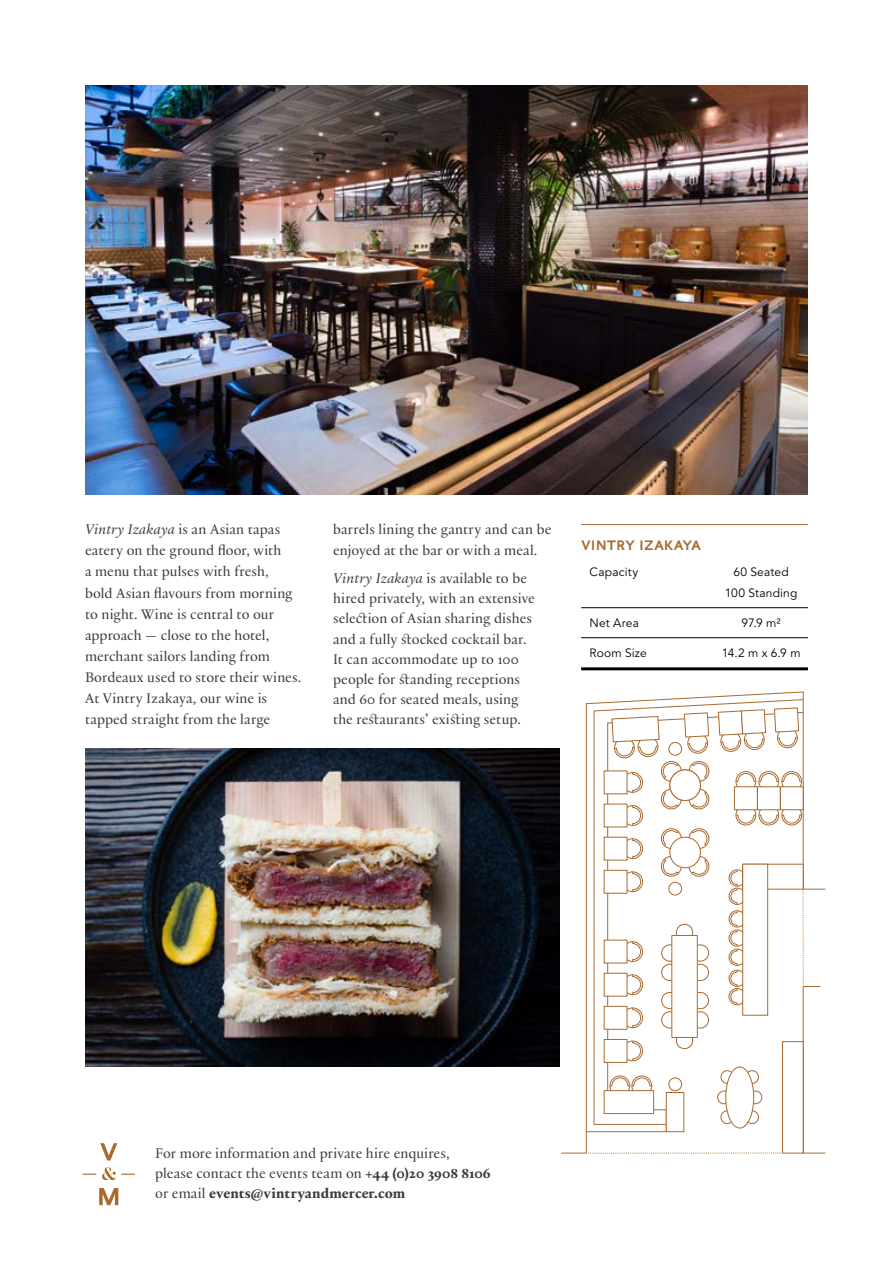
<style>
.page{position:relative;width:893px;height:1263px;background:#fff}
.page>*{position:absolute;margin:0;border:0;box-sizing:border-box;transform-origin:0 0}
.t1{font:15px/21px "Practice";letter-spacing:.005em;color:#3c3c3b}
.t2{font:13.5px "Caslons Egyptian";color:#a86a2e}
.t3{font:12px/21px "Avenir";letter-spacing:.015em;color:#000;text-align:center}
.s1{font-family:"Practice Regular Ita"}
.s2{font-weight:800}
</style>
<div class="page">
<img style="left:85px;top:85px;width:723px;height:410px">
<img style="left:85px;top:749px;width:475px;height:317px">
<svg style="left:83px;top:1143px;width:52px;height:62px"></svg>
<hr style="left:581px;top:524px;width:227px;height:1px;background:#a86a2e">
<hr style="left:581px;top:607px;width:227px;height:1px;background:#000">
<hr style="left:581px;top:637px;width:227px;height:1px;background:#000">
<hr style="left:581px;top:667px;width:227px;height:3px;background:#000">
<svg style="left:561px;top:691px;width:243px;height:463px"></svg>
<svg style="left:586px;top:707px;width:240px;height:447px"></svg>
<div style="left:670px;top:770px;width:30px;height:30px;background:#fff;border-radius:50%"></div>
<div style="left:669px;top:769px;width:32px;height:32px;border:1px solid #a86a2e;border-radius:50%"></div>
<div style="left:672px;top:935px;width:25px;height:102px;background:#fff"></div>
<div style="left:671px;top:935px;width:27px;height:103px;border:1px solid #a86a2e"></div>
<div style="left:666px;top:1092px;width:18px;height:40px;background:#fff"></div>
<div style="left:666px;top:1092px;width:18px;height:40px;border:1px solid #a86a2e"></div>
<div style="left:782px;top:1041px;width:21px;height:112px;background:#fff"></div>
<div style="left:782px;top:1041px;width:22px;height:112px;border:1px solid #a86a2e"></div>
<div style="left:743px;top:864px;width:60px;height:25px;background:#fff"></div>
<div style="left:743px;top:864px;width:25px;height:151px;background:#fff"></div>
<div style="left:742px;top:864px;width:26px;height:152px;border:1px solid #a86a2e"></div>
<div style="left:668px;top:882px;width:14px;height:13px;border:1px solid #a86a2e;border-radius:50%"></div>
<div style="left:668px;top:1077px;width:14px;height:14px;border:1px solid #a86a2e;border-radius:50%"></div>
<div style="left:668px;top:742px;width:14px;height:14px;border:1px solid #a86a2e;border-radius:50%"></div>
<div style="left:726px;top:1067px;width:28px;height:61px;background:#fff;border-radius:50%"></div>
<div style="left:725px;top:1066px;width:29px;height:62px;border:1px solid #a86a2e;border-radius:50%"></div>
<p class="t1" style="left:85px;top:518px;width:218px"><span class="s1">Vintry Izakaya</span> is an Asian tapas eatery on the ground floor, with<br>a menu that pulses with fresh,<br>bold Asian flavours from morning to night. Wine is central to our approach — close to the hotel, merchant sailors landing from<br>Bordeaux used to store their wines.<br>At Vintry Izakaya, our wine is tapped straight from the large</p>
<p class="t1" style="left:333px;top:519px;width:220px;line-height:20.1px">barrels lining the gantry and can be enjoyed at the bar or with a meal.</p>
<p class="t1" style="left:333px;top:568px;width:203px;line-height:20.1px"><span class="s1">Vintry Izakaya</span> is available to be hired privately, with an extensive selection of Asian sharing dishes and a fully stocked cocktail bar.<br>It can accommodate up to 100 people for standing receptions and 60 for seated meals, using the restaurants’ existing setup.</p>
<p class="t2" style="left:581px;top:537px;width:121px">VINTRY IZAKAYA</p>
<p class="t3" style="left:590px;top:561px;width:50px">Capacity</p>
<p class="t3" style="left:725px;top:561px;width:74px">60 Seated<br>100 Standing</p>
<p class="t3" style="left:590px;top:612px;width:51px">Net Area</p>
<p class="t3" style="left:741px;top:612px;width:41px">97.9 m²</p>
<p class="t3" style="left:590px;top:642px;width:59px">Room Size</p>
<p class="t3" style="left:722px;top:642px;width:80px">14.2 m x 6.9 m</p>
<p class="t1" style="left:155px;top:1143px;width:337px;line-height:19.5px">For more information and private hire enquires, please contact the events team on <span class="s2">+44 (0)20 3908 8106 </span>or email <span class="s2">events@vintryandmercer.com</span></p>
</div>
